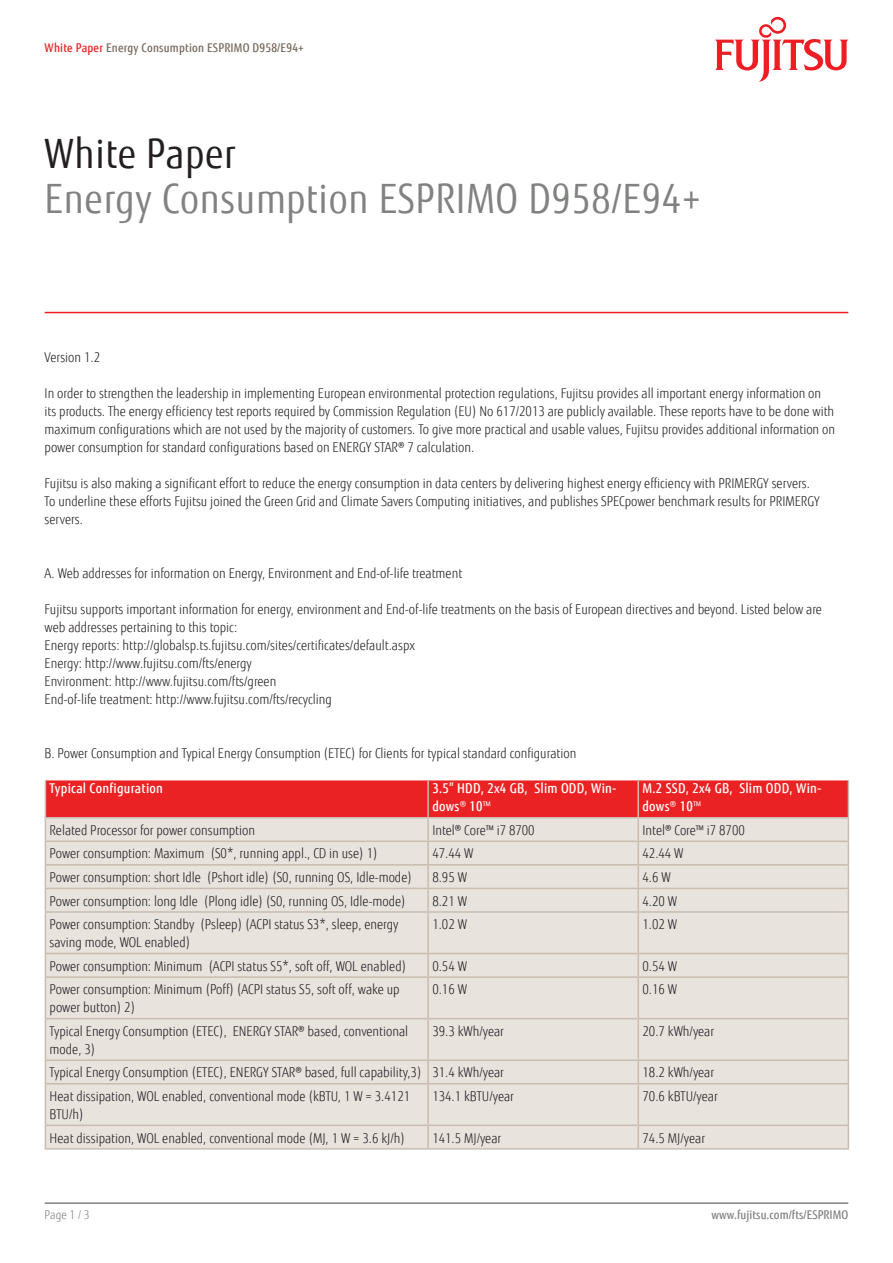
<style>
.page{position:relative;width:893px;height:1263px;background:#fff}
.page>*{position:absolute;margin:0;border:0;box-sizing:border-box;transform-origin:0 0}
.Product_Title_Name{font:40.5px "Fujitsu Sans";letter-spacing:.02em;color:#818381;scale:.9 1}
.Document_Title{font:40.5px "Fujitsu Sans";letter-spacing:.02em;color:#231f20;scale:.9 1}
.BoMBody{font:300 13.5px/18px "Fujitsu Sans";color:#231f20;scale:.9 1}
.FeatureBenefitHeadin{font:500 13.5px/18px "Fujitsu Sans";letter-spacing:.02em;color:#fff;scale:.9 1}
.RunningHeader{font:500 12px "Fujitsu Sans";letter-spacing:.02em;color:#78695d;scale:.9 1}
.RunningFooter_R{font:500 12px "Fujitsu Sans";letter-spacing:.005em;color:#818381;scale:.9 1}
.RunningFooter_L{font:300 12px "Fujitsu Sans";color:#818381;scale:.9 1}
.s1{color:#eb2223}
.s2{font-weight:300}
</style>
<div class="page">
<hr style="left:45px;top:1202px;width:803px;height:2px;background:#818381">
<hr style="left:45px;top:312px;width:803px;height:1px;background:#ee1d23">
<svg style="left:715px;top:17px;width:133px;height:65px"></svg>
<div style="left:46px;top:913px;width:802px;height:235px;background:#e9e3de"></div>
<svg style="left:45px;top:780px;width:804px;height:131px;background:#e7aba7"></svg>
<hr style="left:45px;top:911px;width:383px;height:2px;background:#c9bcb1">
<hr style="left:45px;top:913px;width:1px;height:40px;background:#c9bcb1">
<hr style="left:428px;top:911px;width:210px;height:2px;background:#c9bcb1">
<hr style="left:427px;top:913px;width:2px;height:40px;background:#c9bcb1">
<hr style="left:638px;top:911px;width:211px;height:2px;background:#c9bcb1">
<hr style="left:637px;top:913px;width:2px;height:40px;background:#c9bcb1">
<hr style="left:848px;top:913px;width:1px;height:40px;background:#c9bcb1">
<hr style="left:45px;top:953px;width:383px;height:1px;background:#c9bcb1">
<svg style="left:45px;top:954px;width:1px;height:22px"></svg>
<hr style="left:428px;top:953px;width:210px;height:1px;background:#c9bcb1">
<hr style="left:427px;top:954px;width:2px;height:22px;background:#c9bcb1">
<hr style="left:638px;top:953px;width:211px;height:1px;background:#c9bcb1">
<hr style="left:637px;top:954px;width:2px;height:22px;background:#c9bcb1">
<svg style="left:848px;top:954px;width:1px;height:22px"></svg>
<hr style="left:45px;top:976px;width:383px;height:2px;background:#c9bcb1">
<hr style="left:45px;top:978px;width:1px;height:40px;background:#c9bcb1">
<hr style="left:428px;top:976px;width:210px;height:2px;background:#c9bcb1">
<hr style="left:427px;top:978px;width:2px;height:40px;background:#c9bcb1">
<hr style="left:638px;top:976px;width:211px;height:2px;background:#c9bcb1">
<hr style="left:637px;top:978px;width:2px;height:40px;background:#c9bcb1">
<hr style="left:848px;top:978px;width:1px;height:40px;background:#c9bcb1">
<hr style="left:45px;top:1018px;width:383px;height:1px;background:#c9bcb1">
<hr style="left:45px;top:1019px;width:1px;height:40px;background:#c9bcb1">
<hr style="left:428px;top:1018px;width:210px;height:1px;background:#c9bcb1">
<hr style="left:427px;top:1019px;width:2px;height:40px;background:#c9bcb1">
<hr style="left:638px;top:1018px;width:211px;height:1px;background:#c9bcb1">
<hr style="left:637px;top:1019px;width:2px;height:40px;background:#c9bcb1">
<hr style="left:848px;top:1019px;width:1px;height:40px;background:#c9bcb1">
<hr style="left:45px;top:1059px;width:383px;height:2px;background:#c9bcb1">
<svg style="left:45px;top:1061px;width:1px;height:22px"></svg>
<hr style="left:428px;top:1059px;width:210px;height:2px;background:#c9bcb1">
<hr style="left:427px;top:1061px;width:2px;height:22px;background:#c9bcb1">
<hr style="left:638px;top:1059px;width:211px;height:2px;background:#c9bcb1">
<hr style="left:637px;top:1061px;width:2px;height:22px;background:#c9bcb1">
<svg style="left:848px;top:1061px;width:1px;height:22px"></svg>
<hr style="left:45px;top:1083px;width:383px;height:1px;background:#c9bcb1">
<hr style="left:45px;top:1084px;width:1px;height:40px;background:#c9bcb1">
<hr style="left:428px;top:1083px;width:210px;height:1px;background:#c9bcb1">
<hr style="left:427px;top:1084px;width:2px;height:40px;background:#c9bcb1">
<hr style="left:638px;top:1083px;width:211px;height:1px;background:#c9bcb1">
<hr style="left:637px;top:1084px;width:2px;height:40px;background:#c9bcb1">
<hr style="left:848px;top:1084px;width:1px;height:40px;background:#c9bcb1">
<hr style="left:45px;top:1124px;width:383px;height:2px;background:#c9bcb1">
<hr style="left:45px;top:1148px;width:383px;height:1px;background:#c9bcb1">
<svg style="left:45px;top:1126px;width:1px;height:22px"></svg>
<hr style="left:428px;top:1124px;width:210px;height:2px;background:#c9bcb1">
<hr style="left:428px;top:1148px;width:210px;height:1px;background:#c9bcb1">
<hr style="left:427px;top:1126px;width:2px;height:22px;background:#c9bcb1">
<hr style="left:638px;top:1124px;width:211px;height:2px;background:#c9bcb1">
<hr style="left:638px;top:1148px;width:211px;height:1px;background:#c9bcb1">
<hr style="left:637px;top:1126px;width:2px;height:22px;background:#c9bcb1">
<svg style="left:848px;top:1126px;width:1px;height:22px"></svg>
<p class="RunningHeader" style="left:45px;top:40px;width:290px"><span class="s1">White Paper</span> Energy Consumption ESPRIMO D958/E94+</p>
<p class="Document_Title" style="left:45px;top:130px;width:214px">White Paper</p>
<p class="Product_Title_Name" style="left:45px;top:175px;width:731px">Energy Consumption ESPRIMO D958/E94+</p>
<p class="BoMBody" style="left:45px;top:349px;width:63px">Version 1.2</p>
<p class="BoMBody" style="left:45px;top:385px;width:880px">In order to strengthen the leadership in implementing European environmental protection regulations, Fujitsu provides all important energy information on its products. The energy efficiency test reports required by Commission Regulation (EU) No 617/2013 are publicly available. These reports have to be done with maximum configurations which are not used by the majority of customers. To give more practical and usable values, Fujitsu provides additional information on power consumption for standard configurations based on ENERGY STAR® 7 calculation.</p>
<p class="BoMBody" style="left:45px;top:475px;width:863px">Fujitsu is also making a significant effort to reduce the energy consumption in data centers by delivering highest energy efficiency with PRIMERGY servers.<br>To underline these efforts Fujitsu joined the Green Grid and Climate Savers Computing initiatives, and publishes SPECpower benchmark results for PRIMERGY servers.</p>
<p class="BoMBody" style="left:45px;top:565px;width:465px">A. Web addresses for information on Energy, Environment and End-of-life treatment</p>
<p class="BoMBody" style="left:45px;top:601px;width:865px">Fujitsu supports important information for energy, environment and End-of-life treatments on the basis of European directives and beyond. Listed below are web addresses pertaining to this topic:</p>
<p class="BoMBody" style="left:45px;top:637px;width:413px">Energy reports: http://globalsp.ts.fujitsu.com/sites/certificates/default.aspx</p>
<p class="BoMBody" style="left:45px;top:655px;width:232px">Energy: http://www.fujitsu.com/fts/energy</p>
<p class="BoMBody" style="left:45px;top:673px;width:259px">Environment: http://www.fujitsu.com/fts/green</p>
<p class="BoMBody" style="left:45px;top:691px;width:321px">End-of-life treatment: http://www.fujitsu.com/fts/recycling</p>
<p class="BoMBody" style="left:45px;top:745px;width:592px">B. Power Consumption and Typical Energy Consumption (ETEC) for Clients for typical standard configuration</p>
<p class="FeatureBenefitHeadin" style="left:50px;top:780px;width:127px">Typical Configuration</p>
<p class="FeatureBenefitHeadin" style="left:432px;top:780px;width:206px">3.5” HDD, 2x4 GB, Slim ODD, Win&shy;dows<span class="s2">®</span> 10<span class="s2">™</span></p>
<p class="FeatureBenefitHeadin" style="left:642px;top:780px;width:201px">M.2 SSD, 2x4 GB, Slim ODD, Win&shy;dows<span class="s2">®</span> 10<span class="s2">™</span></p>
<p class="BoMBody" style="left:50px;top:821px;width:230px">Related Processor for power consumption</p>
<p class="BoMBody" style="left:432px;top:821px;width:115px">Intel® Core™ i7 8700</p>
<p class="BoMBody" style="left:642px;top:821px;width:115px">Intel® Core™ i7 8700</p>
<p class="BoMBody" style="left:50px;top:845px;width:366px">Power consumption: Maximum (S0*, running appl., CD in use) 1)</p>
<p class="BoMBody" style="left:432px;top:845px;width:47px">47.44 W</p>
<p class="BoMBody" style="left:642px;top:845px;width:47px">42.44 W</p>
<p class="BoMBody" style="left:50px;top:868px;width:404px">Power consumption: short Idle (Pshort idle) (S0, running OS, Idle-mode)</p>
<p class="BoMBody" style="left:432px;top:868px;width:40px">8.95 W</p>
<p class="BoMBody" style="left:642px;top:868px;width:33px">4.6 W</p>
<p class="BoMBody" style="left:50px;top:892px;width:397px">Power consumption: long Idle (Plong idle) (S0, running OS, Idle-mode)</p>
<p class="BoMBody" style="left:432px;top:892px;width:40px">8.21 W</p>
<p class="BoMBody" style="left:642px;top:892px;width:40px">4.20 W</p>
<p class="BoMBody" style="left:50px;top:915px;width:389px">Power consumption: Standby (Psleep) (ACPI status S3*, sleep, energy saving mode, WOL enabled)</p>
<p class="BoMBody" style="left:432px;top:915px;width:40px">1.02 W</p>
<p class="BoMBody" style="left:642px;top:915px;width:40px">1.02 W</p>
<p class="BoMBody" style="left:50px;top:957px;width:398px">Power consumption: Minimum (ACPI status S5*, soft off, WOL enabled)</p>
<p class="BoMBody" style="left:432px;top:957px;width:40px">0.54 W</p>
<p class="BoMBody" style="left:642px;top:957px;width:40px">0.54 W</p>
<p class="BoMBody" style="left:50px;top:981px;width:390px">Power consumption: Minimum (Poff) (ACPI status S5, soft off, wake up power button) 2)</p>
<p class="BoMBody" style="left:432px;top:981px;width:40px">0.16 W</p>
<p class="BoMBody" style="left:642px;top:981px;width:40px">0.16 W</p>
<p class="BoMBody" style="left:50px;top:1022px;width:400px">Typical Energy Consumption (ETEC), ENERGY STAR® based, conventional mode, 3)</p>
<p class="BoMBody" style="left:432px;top:1022px;width:81px">39.3 kWh/year</p>
<p class="BoMBody" style="left:642px;top:1022px;width:81px">20.7 kWh/year</p>
<p class="BoMBody" style="left:50px;top:1064px;width:415px">Typical Energy Consumption (ETEC), ENERGY STAR® based, full capability,3)</p>
<p class="BoMBody" style="left:432px;top:1064px;width:81px">31.4 kWh/year</p>
<p class="BoMBody" style="left:642px;top:1064px;width:81px">18.2 kWh/year</p>
<p class="BoMBody" style="left:50px;top:1087px;width:402px">Heat dissipation, WOL enabled, conventional mode (kBTU, 1 W = 3.4121<br>BTU/h)</p>
<p class="BoMBody" style="left:432px;top:1087px;width:92px">134.1 kBTU/year</p>
<p class="BoMBody" style="left:642px;top:1087px;width:85px">70.6 kBTU/year</p>
<p class="BoMBody" style="left:50px;top:1129px;width:397px">Heat dissipation, WOL enabled, conventional mode (MJ, 1 W = 3.6 kJ/h)</p>
<p class="BoMBody" style="left:432px;top:1129px;width:78px">141.5 MJ/year</p>
<p class="BoMBody" style="left:642px;top:1129px;width:71px">74.5 MJ/year</p>
<p class="RunningFooter_L" style="left:45px;top:1208px;width:51px">Page 1 / 3</p>
<p class="RunningFooter_R" style="left:711px;top:1208px;width:153px">www.fujitsu.com/fts/ESPRIMO</p>
</div>
